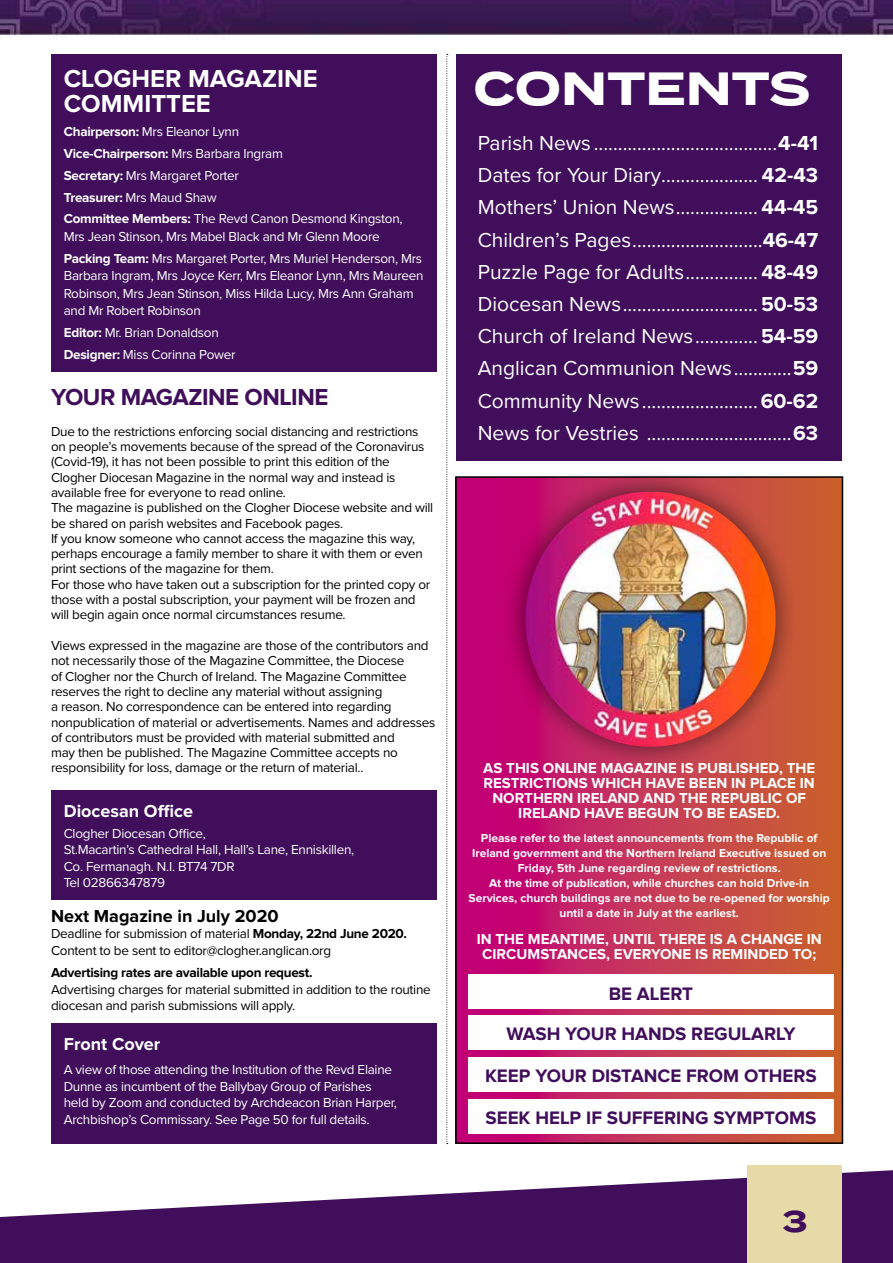
<style>
.page{position:relative;width:893px;height:1263px;background:#fff}
.page>*{position:absolute;margin:0;border:0;box-sizing:border-box;transform-origin:0 0}
.t1{font:700 46.5px "Termina";color:#fff}
.t2{font:700 30px "Termina";color:#400e5a}
.t3{font:700 25.5px/25px "Proxima Nova";color:#fff}
.t4{font:700 24px "Proxima Nova";letter-spacing:-.02em;color:#400e5a}
.t5{font:21px/32.2px "Proxima Nova";color:#fff;text-align:justify}
.t6{font:700 18.75px/39.9px "Proxima Nova";color:#400e5a;text-align:center}
.t7{font:700 18px "Proxima Nova";color:#fff}
.t8{font:700 18px "Proxima Nova";color:#000}
.t9{font:700 15px/15px "Proxima Nova";color:#fff;text-align:center}
.t10{font:13.5px/15.3px "Proxima Nova";letter-spacing:-.02em;color:#000}
.t11{font:13.5px/21.8px "Proxima Nova";letter-spacing:-.02em;color:#fff}
.t12{font:700 13.5px "Proxima Nova";letter-spacing:-.02em;color:#000}
.t13{font:700 12px/15px "Proxima Nova";color:#fff;text-align:center}
.s1{font-weight:700}
</style>
<div class="page">
<svg style="left:0;top:1169px;width:893px;height:94px;fill:#400e5a"></svg>
<div style="left:748px;top:1165px;width:94px;height:98px;background:#e6daa9"></div>
<img style="left:0;top:0;width:893px;height:39px">
<div style="left:456px;top:54px;width:386px;height:407px;background:#400e5a"></div>
<div style="left:51px;top:54px;width:385px;height:317px;background:#400e5a"></div>
<div style="left:51px;top:790px;width:385px;height:110px;background:#400e5a"></div>
<div style="left:51px;top:1023px;width:385px;height:121px;background:#400e5a"></div>
<svg style="left:446px;top:54px;width:2px;height:1090px"></svg>
<svg style="left:458px;top:479px;width:382px;height:662px;background:#c63256"></svg>
<div style="left:455px;top:476px;width:388px;height:668px;border:2px solid #000"></div>
<div style="left:502px;top:468px;width:297px;height:302px;background:#000;opacity:.5"></div>
<img style="left:525px;top:492px;width:251px;height:255px">
<div style="left:468px;top:974px;width:365px;height:35px;background:#fff"></div>
<div style="left:468px;top:1016px;width:365px;height:34px;background:#fff"></div>
<div style="left:468px;top:1057px;width:365px;height:35px;background:#fff"></div>
<div style="left:468px;top:1099px;width:365px;height:34px;background:#fff"></div>
<h3 class="t3" style="left:64px;top:67px;width:255px">CLOGHER MAGAZINE<br>COMMITTEE</h3>
<p class="t11" style="left:64px;top:120px;width:340px"><span class="s1">Chairperson:</span> Mrs Eleanor Lynn<br><span class="s1">Vice-Chairperson:</span> Mrs Barbara Ingram<br><span class="s1">Secretary:</span> Mrs Margaret Porter<br><span class="s1">Treasurer:</span> Mrs Maud Shaw<br><span class="s1">Committee Members:</span> The Revd Canon Desmond Kingston,</p>
<p class="t11" style="left:64px;top:225px;width:360px">Mrs Jean Stinson, Mrs Mabel Black and Mr Glenn Moore<br><span class="s1">Packing Team:</span> Mrs Margaret Porter, Mrs Muriel Henderson, Mrs</p>
<p class="t11" style="left:64px;top:266px;width:361px;line-height:17.5px">Barbara Ingram, Mrs Joyce Kerr, Mrs Eleanor Lynn, Mrs Maureen<br>Robinson, Mrs Jean Stinson, Miss Hilda Lucy, Mrs Ann Graham and Mr Robert Robinson</p>
<p class="t11" style="left:64px;top:321px;width:173px"><span class="s1">Editor:</span> Mr. Brian Donaldson<br><span class="s1">Designer:</span> Miss Corinna Power</p>
<h3 class="t4" style="left:51px;top:386px;width:279px">YOUR MAGAZINE ONLINE</h3>
<p class="t10" style="left:51px;top:423px;width:384px">Due to the restrictions enforcing social distancing and restrictions on people’s movements because of the spread of the Coronavirus (Covid-19), it has not been possible to print this edition of the Clogher Diocesan Magazine in the normal way and instead is available free for everyone to read online.<br>The magazine is published on the Clogher Diocese website and will be shared on parish websites and Facebook pages.<br>If you know someone who cannot access the magazine this way, perhaps encourage a family member to share it with them or even print sections of the magazine for them.<br>For those who have taken out a subscription for the printed copy or those with a postal subscription, your payment will be frozen and will begin again once normal circumstances resume.</p>
<p class="t10" style="left:51px;top:637px;width:386px">Views expressed in the magazine are those of the contributors and not necessarily those of the Magazine Committee, the Diocese<br>of Clogher nor the Church of Ireland. The Magazine Committee reserves the right to decline any material without assigning<br>a reason. No correspondence can be entered into regarding nonpublication of material or advertisements. Names and addresses of contributors must be provided with material submitted and<br>may then be published. The Magazine Committee accepts no responsibility for loss, damage or the return of material..</p>
<h3 class="t7" style="left:64px;top:803px;width:131px">Diocesan Office</h3>
<p class="t11" style="left:64px;top:824px;width:292px;line-height:16.5px">Clogher Diocesan Office,<br>St.Macartin’s Cathedral Hall, Hall’s Lane, Enniskillen,<br>Co. Fermanagh. N.I. BT74 7DR<br>Tel 02866347879</p>
<h3 class="t8" style="left:51px;top:907px;width:229px">Next Magazine in July 2020</h3>
<p class="t10" style="left:51px;top:925px;width:357px;line-height:16.8px">Deadline for submission of material <span class="s1">Monday, 22nd June 2020.<br></span>Content to be sent to editor@clogher.anglican.org</p>
<p class="t12" style="left:51px;top:966px;width:263px">Advertising rates are available upon request.</p>
<p class="t10" style="left:51px;top:980px;width:381px;line-height:16.8px">Advertising charges for material submitted in addition to the routine diocesan and parish submissions will apply.</p>
<h3 class="t7" style="left:64px;top:1036px;width:98px">Front Cover</h3>
<p class="t11" style="left:64px;top:1061px;width:335px;line-height:16.5px">A view of those attending the Institution of the Revd Elaine Dunne as incumbent of the Ballybay Group of Parishes held by Zoom and conducted by Archdeacon Brian Harper, Archbishop’s Commissary. See Page 50 for full details.</p>
<h1 class="t1" style="left:473px;top:54px;width:338px">CONTENTS</h1>
<p class="t5" style="left:478px;top:126px;width:342px">Parish News ......................................<span class="s1">4-41<br></span>Dates for Your Diary.................... <span class="s1">42-43<br></span>Mothers’ Union News................. <span class="s1">44-45<br></span>Children’s Pages...........................<span class="s1">46-47<br></span>Puzzle Page for Adults............... <span class="s1">48-49<br></span>Diocesan News............................<span class="s1">50-53<br></span>Church of Ireland News............. <span class="s1">54-59<br></span>Anglican Communion News............<span class="s1">59<br></span>Community News ........................<span class="s1">60-62<br></span>News for Vestries ..............................<span class="s1">63</span></p>
<p class="t9" style="left:483px;top:761px;width:333px">AS THIS ONLINE MAGAZINE IS PUBLISHED, THE RESTRICTIONS WHICH HAVE BEEN IN PLACE IN NORTHERN IRELAND AND THE REPUBLIC OF IRELAND HAVE BEGUN TO BE EASED.</p>
<p class="t13" style="left:469px;top:831px;width:363px">Please refer to the latest announcements from the Republic of Ireland government and the Northern Ireland Executive issued on Friday, 5th June regarding review of restrictions.<br>At the time of publication, while churches can hold Drive-in Services, church buildings are not due to be re-opened for worship until a date in July at the earliest.</p>
<p class="t9" style="left:477px;top:932px;width:347px">IN THE MEANTIME, UNTIL THERE IS A CHANGE IN<br>CIRCUMSTANCES, EVERYONE IS REMINDED TO;</p>
<h3 class="t6" style="left:506px;top:975px;width:291px">BE ALERT<br>WASH YOUR HANDS REGULARLY</h3>
<h3 class="t6" style="left:485px;top:1057px;width:333px">KEEP YOUR DISTANCE FROM OTHERS</h3>
<h3 class="t6" style="left:485px;top:1098px;width:332px">SEEK HELP IF SUFFERING SYMPTOMS</h3>
<h2 class="t2" style="left:782px;top:1199px;width:27px">3</h2>
</div>
